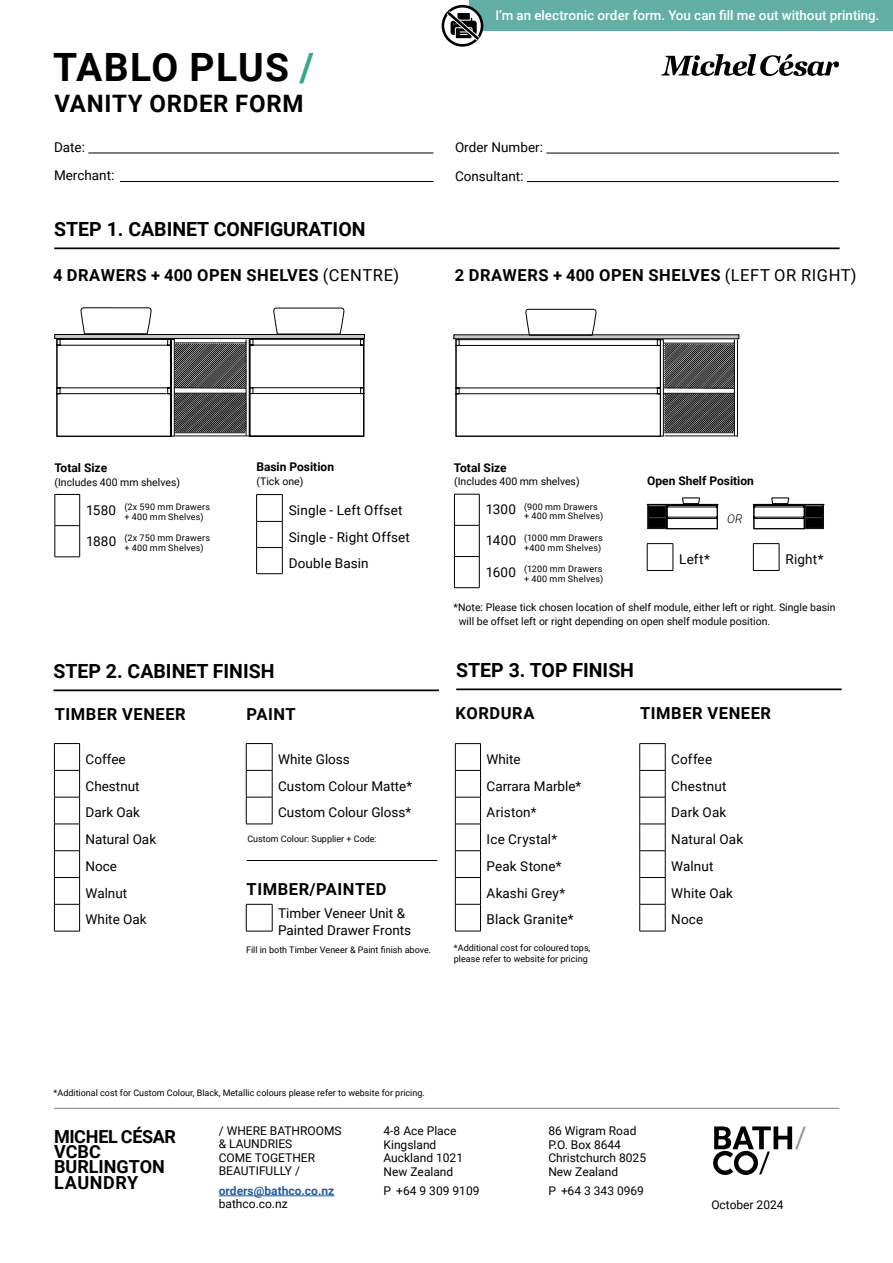
<style>
.page{position:relative;width:893px;height:1263px;background:#fff}
.page>*{position:absolute;margin:0;border:0;box-sizing:border-box;transform-origin:0 0}
.t1{font:700 39px "Roboto";letter-spacing:.035em;color:#000}
.t2{font:700 24px "Roboto";letter-spacing:.03em;color:#000}
.t3{font:700 19.5px "Roboto";color:#000}
.t4{font:700 18px/15.3px "Roboto";color:#000}
.t5{font:700 16.5px "Roboto";letter-spacing:.035em;color:#000}
.t6{font:13.5px/28.5px "Roboto";color:#000}
.t7{font:500 13.35px "Roboto";color:#fff}
.t8{font:12px/13.5px "Roboto";color:#000}
.t9{font:700 12px "Roboto";color:#000}
.t10{font:700 12px "Roboto";color:#245ba0}
.t11{font:italic 300 12px "Roboto";color:#000}
.t12{font:10.5px "Roboto";color:#000}
.t13{font:9px/10.8px "Roboto";color:#000}
.t14{font:9px/9.8px "Roboto";letter-spacing:.03em;color:#000}
.s1{color:#36a984}
.s2{font-weight:400}
.s3{font-size:13.5px}
</style>
<div class="page">
<svg style="left:713px;top:1126px;width:93px;height:49px"></svg>
<hr style="left:219px;top:1195px;width:115px;height:1px;background:#245ba0">
<hr style="left:54px;top:1108px;width:785px;height:1px;background:#858380">
<hr style="left:88px;top:153px;width:346px;height:1px;background:#000">
<hr style="left:120px;top:181px;width:314px;height:1px;background:#000">
<hr style="left:546px;top:153px;width:293px;height:1px;background:#000">
<hr style="left:527px;top:181px;width:312px;height:1px;background:#000">
<svg style="left:661px;top:54px;width:178px;height:22px"></svg>
<div style="left:469px;top:0;width:424px;height:30px;background:#63afa5"></div>
<div style="left:442px;top:5px;width:41px;height:42px;border:3px solid #000;border-radius:50%"></div>
<svg style="left:442px;top:6px;width:42px;height:39px"></svg>
<div style="left:54px;top:334px;width:311px;height:5px;border:1px solid #000"></div>
<hr style="left:454px;top:335px;width:285px;height:4px;background:#c7c8c8">
<div style="left:453px;top:334px;width:286px;height:5px;border:1px solid #000"></div>
<hr style="left:665px;top:435px;width:72px;height:1px;background:#0d0c06">
<hr style="left:737px;top:340px;width:1px;height:97px;background:#0d0c06">
<svg style="left:56px;top:307px;width:308px;height:130px"></svg>
<svg style="left:647px;top:497px;width:71px;height:32px"></svg>
<svg style="left:753px;top:497px;width:71px;height:32px"></svg>
<svg style="left:647px;top:543px;width:27px;height:28px"></svg>
<svg style="left:753px;top:543px;width:27px;height:28px"></svg>
<hr style="left:54px;top:247px;width:786px;height:2px;background:#000">
<svg style="left:256px;top:494px;width:27px;height:80px"></svg>
<svg style="left:455px;top:308px;width:281px;height:129px"></svg>
<hr style="left:53px;top:689px;width:386px;height:2px;background:#000">
<svg style="left:455px;top:743px;width:26px;height:189px"></svg>
<svg style="left:639px;top:743px;width:27px;height:189px"></svg>
<hr style="left:456px;top:688px;width:386px;height:2px;background:#000">
<hr style="left:454px;top:494px;width:1px;height:31px;background:#000">
<hr style="left:454px;top:525px;width:1px;height:31px;background:#000">
<hr style="left:454px;top:557px;width:1px;height:30px;background:#000">
<svg style="left:454px;top:494px;width:25px;height:1px"></svg>
<svg style="left:454px;top:525px;width:25px;height:1px"></svg>
<svg style="left:454px;top:556px;width:25px;height:1px"></svg>
<svg style="left:454px;top:587px;width:25px;height:1px"></svg>
<hr style="left:479px;top:494px;width:1px;height:31px;background:#000">
<hr style="left:479px;top:525px;width:1px;height:31px;background:#000">
<hr style="left:479px;top:557px;width:1px;height:30px;background:#000">
<hr style="left:55px;top:495px;width:1px;height:30px;background:#000">
<hr style="left:55px;top:526px;width:1px;height:31px;background:#000">
<svg style="left:55px;top:494px;width:25px;height:1px"></svg>
<svg style="left:55px;top:525px;width:25px;height:1px"></svg>
<svg style="left:55px;top:557px;width:25px;height:1px"></svg>
<hr style="left:79px;top:495px;width:1px;height:30px;background:#000">
<hr style="left:79px;top:526px;width:1px;height:31px;background:#000">
<svg style="left:246px;top:743px;width:27px;height:82px"></svg>
<svg style="left:54px;top:743px;width:26px;height:189px"></svg>
<svg style="left:246px;top:904px;width:27px;height:28px"></svg>
<hr style="left:247px;top:860px;width:190px;height:1px;background:#000">
<h1 class="t1" style="left:53px;top:40px;width:262px">TABLO PLUS <span class="s1">/</span></h1>
<p class="t7" style="left:495px;top:6px;width:386px">I’m an electronic order form. You can fill me out without printing.</p>
<h2 class="t2" style="left:54px;top:87px;width:250px">VANITY ORDER FORM</h2>
<p class="t6" style="left:54px;top:132px;width:62px">Date:<br>Merchant:</p>
<p class="t6" style="left:455px;top:133px;width:89px">Order Number:<br>Consultant:</p>
<h3 class="t3" style="left:54px;top:216px;width:313px">STEP 1. CABINET CONFIGURATION</h3>
<p class="t5" style="left:53px;top:264px;width:348px">4 DRAWERS + 400 OPEN SHELVES <span class="s2">(CENTRE)</span></p>
<p class="t5" style="left:455px;top:264px;width:403px">2 DRAWERS + 400 OPEN SHELVES <span class="s2">(LEFT OR RIGHT)</span></p>
<p class="t9" style="left:54px;top:459px;width:54px">Total Size</p>
<p class="t14" style="left:124px;top:501px;width:87px;text-indent:-38px"><span class="s3">1580</span> (2x 590 mm Drawers + 400 mm Shelves)</p>
<p class="t14" style="left:124px;top:533px;width:87px;text-indent:-38px"><span class="s3">1880</span> (2x 750 mm Drawers + 400 mm Shelves)</p>
<p class="t12" style="left:55px;top:474px;width:127px">(Includes 400 mm shelves)</p>
<p class="t9" style="left:256px;top:459px;width:79px">Basin Position</p>
<p class="t12" style="left:256px;top:474px;width:48px">(Tick one)</p>
<p class="t6" style="left:289px;top:496px;width:123px;line-height:26.5px">Single - Left Offset<br>Single - Right Offset<br>Double Basin</p>
<h3 class="t3" style="left:53px;top:658px;width:223px">STEP 2. CABINET FINISH</h3>
<p class="t5" style="left:55px;top:702px;width:133px">TIMBER VENEER</p>
<p class="t5" style="left:247px;top:702px;width:51px">PAINT</p>
<p class="t6" style="left:86px;top:744px;width:42px">Coffee</p>
<p class="t6" style="left:278px;top:744px;width:73px">White Gloss</p>
<p class="t6" style="left:86px;top:771px;width:56px">Chestnut</p>
<p class="t6" style="left:278px;top:771px;width:136px">Custom Colour Matte*</p>
<p class="t6" style="left:86px;top:798px;width:56px">Dark Oak</p>
<p class="t6" style="left:278px;top:798px;width:135px">Custom Colour Gloss*</p>
<p class="t6" style="left:86px;top:825px;width:72px;line-height:26.8px">Natural Oak<br>Noce<br>Walnut</p>
<p class="t13" style="left:247px;top:833px;width:131px">Custom Colour: Supplier + Code:</p>
<p class="t5" style="left:247px;top:877px;width:141px">TIMBER/PAINTED</p>
<p class="t6" style="left:86px;top:905px;width:63px">White Oak</p>
<p class="t6" style="left:278px;top:905px;width:134px;line-height:16.5px">Timber Veneer Unit &amp;<br>Painted Drawer Fronts</p>
<p class="t13" style="left:246px;top:944px;width:187px">Fill in both Timber Veneer &amp; Paint finish above.</p>
<p class="t9" style="left:454px;top:459px;width:54px">Total Size</p>
<p class="t14" style="left:524px;top:501px;width:81px;text-indent:-38px"><span class="s3">1300</span> (900 mm Drawers + 400 mm Shelves)</p>
<p class="t14" style="left:486px;top:532px;width:118px;text-align:right"><span class="s3">1400</span> (1000 mm Drawers +400 mm Shelves)</p>
<p class="t14" style="left:486px;top:563px;width:119px;text-align:right"><span class="s3">1600</span> (1200 mm Drawers + 400 mm Shelves)</p>
<p class="t12" style="left:454px;top:474px;width:127px">(Includes 400 mm shelves)</p>
<p class="t9" style="left:647px;top:472px;width:108px">Open Shelf Position</p>
<p class="t11" style="left:727px;top:511px;width:17px">OR</p>
<p class="t6" style="left:679px;top:544px;width:32px">Left*</p>
<p class="t6" style="left:785px;top:544px;width:40px">Right*</p>
<p class="t12" style="left:454px;top:600px;width:383px">*Note: Please tick chosen location of shelf module, either left or right. Single basin</p>
<p class="t12" style="left:459px;top:614px;width:313px">will be offset left or right depending on open shelf module position.</p>
<h3 class="t3" style="left:456px;top:657px;width:179px">STEP 3. TOP FINISH</h3>
<p class="t5" style="left:456px;top:702px;width:80px">KORDURA</p>
<p class="t5" style="left:640px;top:702px;width:133px">TIMBER VENEER</p>
<p class="t6" style="left:487px;top:744px;width:36px">White</p>
<p class="t6" style="left:671px;top:744px;width:42px">Coffee</p>
<p class="t6" style="left:487px;top:771px;width:96px">Carrara Marble*</p>
<p class="t6" style="left:671px;top:771px;width:57px">Chestnut</p>
<p class="t6" style="left:487px;top:798px;width:52px">Ariston*</p>
<p class="t6" style="left:671px;top:798px;width:57px">Dark Oak</p>
<p class="t6" style="left:487px;top:824px;width:72px">Ice Crystal*</p>
<p class="t6" style="left:671px;top:824px;width:73px">Natural Oak</p>
<p class="t6" style="left:487px;top:851px;width:77px">Peak Stone*</p>
<p class="t6" style="left:671px;top:851px;width:44px">Walnut</p>
<p class="t6" style="left:487px;top:878px;width:80px">Akashi Grey*</p>
<p class="t6" style="left:671px;top:878px;width:63px">White Oak</p>
<p class="t6" style="left:487px;top:905px;width:89px">Black Granite*</p>
<p class="t6" style="left:671px;top:905px;width:34px">Noce</p>
<p class="t13" style="left:454px;top:942px;width:138px">*Additional cost for coloured tops, please refer to website for pricing</p>
<p class="t13" style="left:54px;top:1087px;width:373px">*Additional cost for Custom Colour, Black, Metallic colours please refer to website for pricing.</p>
<p class="t8" style="left:219px;top:1123px;width:124px">/ WHERE BATHROOMS &amp; LAUNDRIES<br>COME TOGETHER<br>BEAUTIFULLY /</p>
<p class="t10" style="left:219px;top:1182px;width:117px">orders@bathco.co.nz</p>
<p class="t8" style="left:219px;top:1197px;width:70px">bathco.co.nz</p>
<h3 class="t4" style="left:54px;top:1128px;width:124px">MICHEL CÉSAR<br>VCBC<br>BURLINGTON<br>LAUNDRY</h3>
<p class="t8" style="left:384px;top:1124px;width:81px">4-8 Ace Place<br>Kingsland<br>Auckland 1021<br>New Zealand</p>
<p class="t8" style="left:384px;top:1184px;width:97px">P +64 9 309 9109</p>
<p class="t8" style="left:548px;top:1124px;width:99px">86 Wigram Road<br>P.O. Box 8644<br>Christchurch 8025<br>New Zealand</p>
<p class="t8" style="left:548px;top:1184px;width:97px">P +64 3 343 0969</p>
<p class="t8" style="left:711px;top:1197px;width:74px">October 2024</p>
</div>
